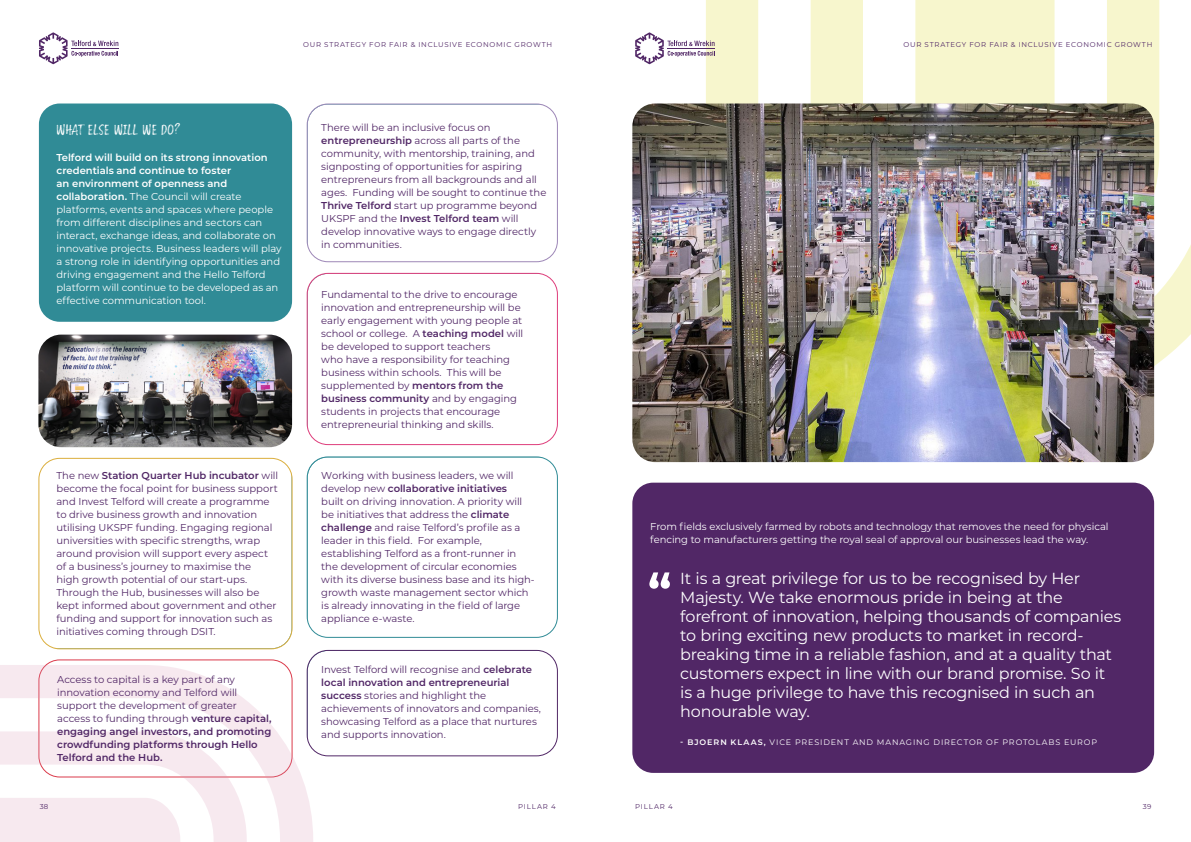
<style>
.page{position:relative;width:1191px;height:842px;background:#fff}
.page>*{position:absolute;margin:0;border:0;box-sizing:border-box;transform-origin:0 0}
.t1{font:16px/19px "Montserrat";letter-spacing:-.015em;color:#fff}
.t2{font:15px "Tooth Nail";letter-spacing:.005em;color:#fff}
.t3{font:10px/13px "Montserrat";letter-spacing:-.005em;color:#512766}
.t4{font:10px/13px "Montserrat";letter-spacing:-.005em;color:#fff}
.t5{font:8px "Montserrat";letter-spacing:.11em;color:#fff}
.t6{font:7px "Montserrat";letter-spacing:.105em;color:#512766}
.s1{font-weight:600}
</style>
<div class="page">
<div style="left:307px;top:457px;width:251px;height:181px;border:1px solid #308b96;border-radius:21px"></div>
<div style="left:307px;top:273px;width:251px;height:172px;border:1px solid #de3d7b;border-radius:21px"></div>
<div style="left:307px;top:104px;width:251px;height:158px;border:1px solid #9d87b7;border-radius:21px"></div>
<svg style="left:0;top:665px;width:313px;height:177px"></svg>
<svg style="left:0;top:731px;width:247px;height:111px"></svg>
<div style="left:632px;top:483px;width:522px;height:290px;background:#512766;border-radius:21px"></div>
<svg style="left:706px;top:0;width:485px;height:420px"></svg>
<svg style="left:810px;top:0;width:349px;height:315px"></svg>
<div style="left:915px;top:0;width:139px;height:104px;background:#f7f6cd"></div>
<div style="left:39px;top:104px;width:253px;height:218px;background:#308b96;border-radius:21px"></div>
<img style="left:632px;top:104px;width:522px;height:358px">
<img style="left:38px;top:335px;width:254px;height:112px">
<svg style="left:649px;top:572px;width:21px;height:17px"></svg>
<div style="left:39px;top:458px;width:253px;height:191px;border:1px solid #dbae3c;border-radius:21px"></div>
<svg style="left:307px;top:650px;width:250px;height:106px"></svg>
<div style="left:307px;top:650px;width:251px;height:106px;border:1px solid #512766;border-radius:21px"></div>
<svg style="left:39px;top:32px;width:79px;height:32px"></svg>
<hr style="left:71px;top:48px;width:47px;height:1px;background:#512766">
<svg style="left:635px;top:32px;width:79px;height:32px"></svg>
<hr style="left:667px;top:48px;width:47px;height:1px;background:#512766">
<p class="t6" style="left:303px;top:39px;width:250px">OUR STRATEGY FOR FAIR &amp; INCLUSIVE ECONOMIC GROWTH</p>
<p class="t6" style="left:903px;top:39px;width:250px">OUR STRATEGY FOR FAIR &amp; INCLUSIVE ECONOMIC GROWTH</p>
<h2 class="t2" style="left:56px;top:121px;width:126px">WHAT ELSE WILL WE DO?</h2>
<p class="t4" style="left:56px;top:150px;width:227px"><span class="s1">Telford will build on its strong innovation credentials and continue to foster<br>an environment of openness and collaboration.</span> The Council will create platforms, events and spaces where people from different disciplines and sectors can interact, exchange ideas, and collaborate on innovative projects. Business leaders will play a strong role in identifying opportunities and driving engagement and the Hello Telford platform will continue to be developed as an effective communication tool.</p>
<p class="t3" style="left:56px;top:468px;width:223px">The new <span class="s1">Station Quarter Hub incubator</span> will become the focal point for business support and Invest Telford will create a programme to drive business growth and innovation utilising UKSPF funding. Engaging regional universities with specific strengths, wrap around provision will support every aspect of a business’s journey to maximise the<br>high growth potential of our start-ups.<br>Through the Hub, businesses will also be kept informed about government and other funding and support for innovation such as initiatives coming through DSIT.</p>
<p class="t3" style="left:57px;top:672px;width:216px">Access to capital is a key part of any innovation economy and Telford will support the development of greater access to funding through <span class="s1">venture capital, engaging angel investors, and promoting crowdfunding platforms through Hello Telford and the Hub.</span></p>
<p class="t3" style="left:321px;top:120px;width:227px">There will be an inclusive focus on <span class="s1">entrepreneurship</span> across all parts of the community, with mentorship, training, and signposting of opportunities for aspiring entrepreneurs from all backgrounds and all ages. Funding will be sought to continue the <span class="s1">Thrive Telford</span> start up programme beyond UKSPF and the <span class="s1">Invest Telford team</span> will develop innovative ways to engage directly in communities.</p>
<p class="t3" style="left:321px;top:288px;width:203px">Fundamental to the drive to encourage innovation and entrepreneurship will be early engagement with young people at school or college. A <span class="s1">teaching model</span> will be developed to support teachers<br>who have a responsibility for teaching business within schools. This will be supplemented by <span class="s1">mentors from the business community</span> and by engaging students in projects that encourage entrepreneurial thinking and skills.</p>
<p class="t3" style="left:321px;top:468px;width:215px">Working with business leaders, we will develop new <span class="s1">collaborative initiatives<br></span>built on driving innovation. A priority will be initiatives that address the <span class="s1">climate challenge</span> and raise Telford’s profile as a leader in this field. For example, establishing Telford as a front-runner in the development of circular economies with its diverse business base and its high&shy;growth waste management sector which is already innovating in the field of large appliance e-waste.</p>
<p class="t3" style="left:321px;top:663px;width:221px">Invest Telford will recognise and <span class="s1">celebrate local innovation and entrepreneurial success</span> stories and highlight the achievements of innovators and companies, showcasing Telford as a place that nurtures and supports innovation.</p>
<p class="t4" style="left:650px;top:519px;width:460px">From fields exclusively farmed by robots and technology that removes the need for physical fencing to manufacturers getting the royal seal of approval our businesses lead the way.</p>
<p class="t1" style="left:680px;top:568px;width:442px">It is a great privilege for us to be recognised by Her Majesty. We take enormous pride in being at the forefront of innovation, helping thousands of companies to bring exciting new products to market in record&shy;breaking time in a reliable fashion, and at a quality that customers expect in line with our brand promise. So it is a huge privilege to have this recognised in such an honourable way.</p>
<p class="t5" style="left:680px;top:737px;width:418px"><span class="s1">- BJOERN KLAAS,</span> VICE PRESIDENT AND MANAGING DIRECTOR OF PROTOLABS EUROP</p>
<p class="t6" style="left:40px;top:802px;width:10px">38</p>
<p class="t6" style="left:518px;top:802px;width:39px">PILLAR 4</p>
<p class="t6" style="left:635px;top:802px;width:39px">PILLAR 4</p>
<p class="t6" style="left:1143px;top:802px;width:10px">39</p>
</div>
